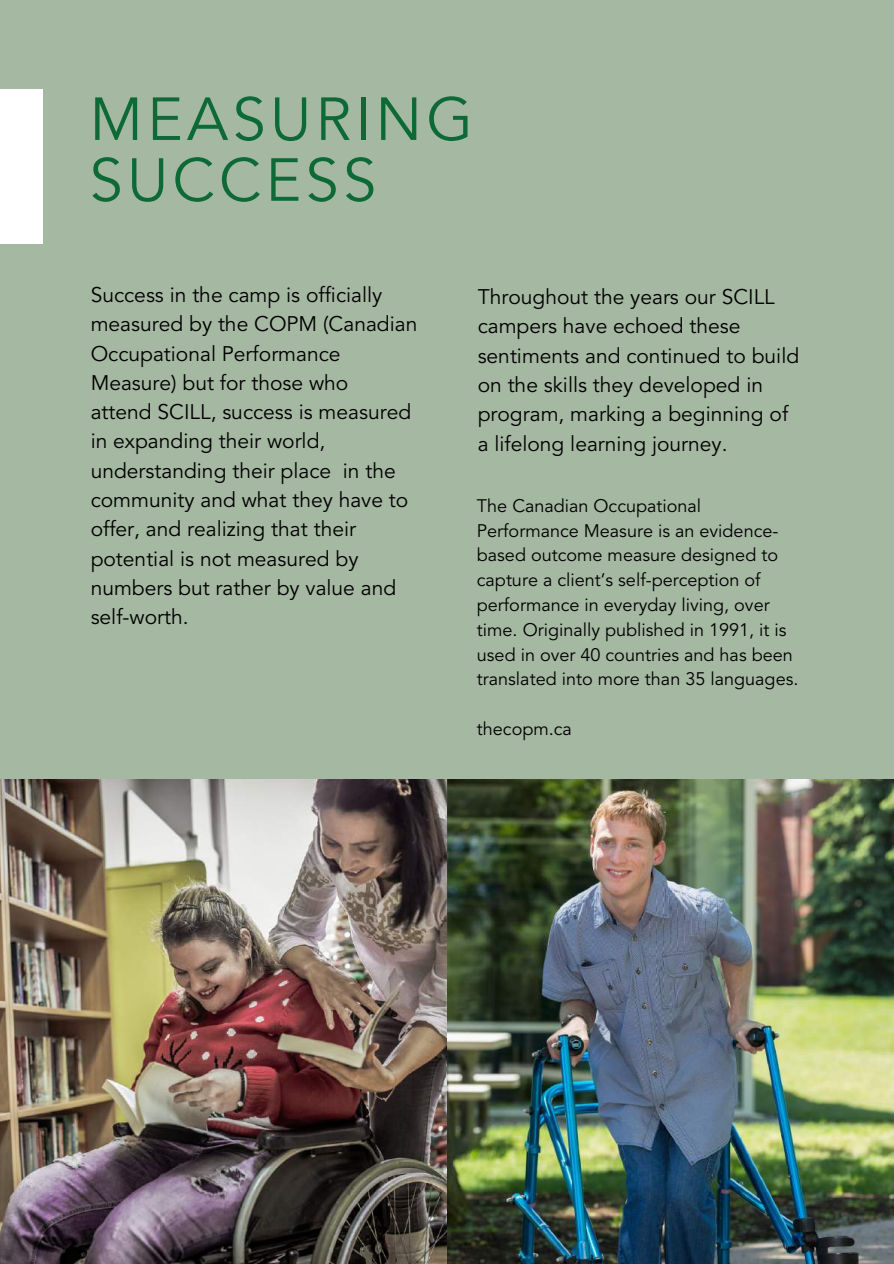
<style>
.page{position:relative;width:894px;height:1264px;background:#fff}
.page>*{position:absolute;margin:0;border:0;box-sizing:border-box;transform-origin:0 0}
.t1{font:60px/60.8px "Avenir LT Std";letter-spacing:.07em;color:#0d6936}
.t2{font:21px/29.2px "Avenir LT Std";color:#000}
.t3{font:18px/24.8px "Avenir LT Std";color:#000}
</style>
<div class="page">
<div style="left:0;top:0;width:893px;height:1263px;background:#a5b8a2"></div>
<img style="left:0;top:779px;width:447px;height:484px">
<img style="left:447px;top:779px;width:446px;height:484px">
<div style="left:0;top:89px;width:43px;height:155px;background:#fff"></div>
<h1 class="t1" style="left:89px;top:94px;width:385px">MEASURING<br>SUCCESS</h1>
<p class="t2" style="left:91px;top:282px;width:328px">Success in the camp is officially measured by the COPM (Canadian<br>Occupational Performance<br>Measure) but for those who<br>attend SCILL, success is measured in expanding their world, understanding their place in the community and what they have to offer, and realizing that their potential is not measured by numbers but rather by value and self-worth.</p>
<p class="t2" style="left:477px;top:284px;width:323px">Throughout the years our SCILL campers have echoed these sentiments and continued to build on the skills they developed in program, marking a beginning of a lifelong learning journey.</p>
<p class="t3" style="left:477px;top:495px;width:323px">The Canadian Occupational Performance Measure is an evidence&shy;based outcome measure designed to capture a client’s self-perception of performance in everyday living, over time. Originally published in 1991, it is used in over 40 countries and has been translated into more than 35 languages.</p>
<p class="t3" style="left:477px;top:718px;width:96px">thecopm.ca</p>
</div>
